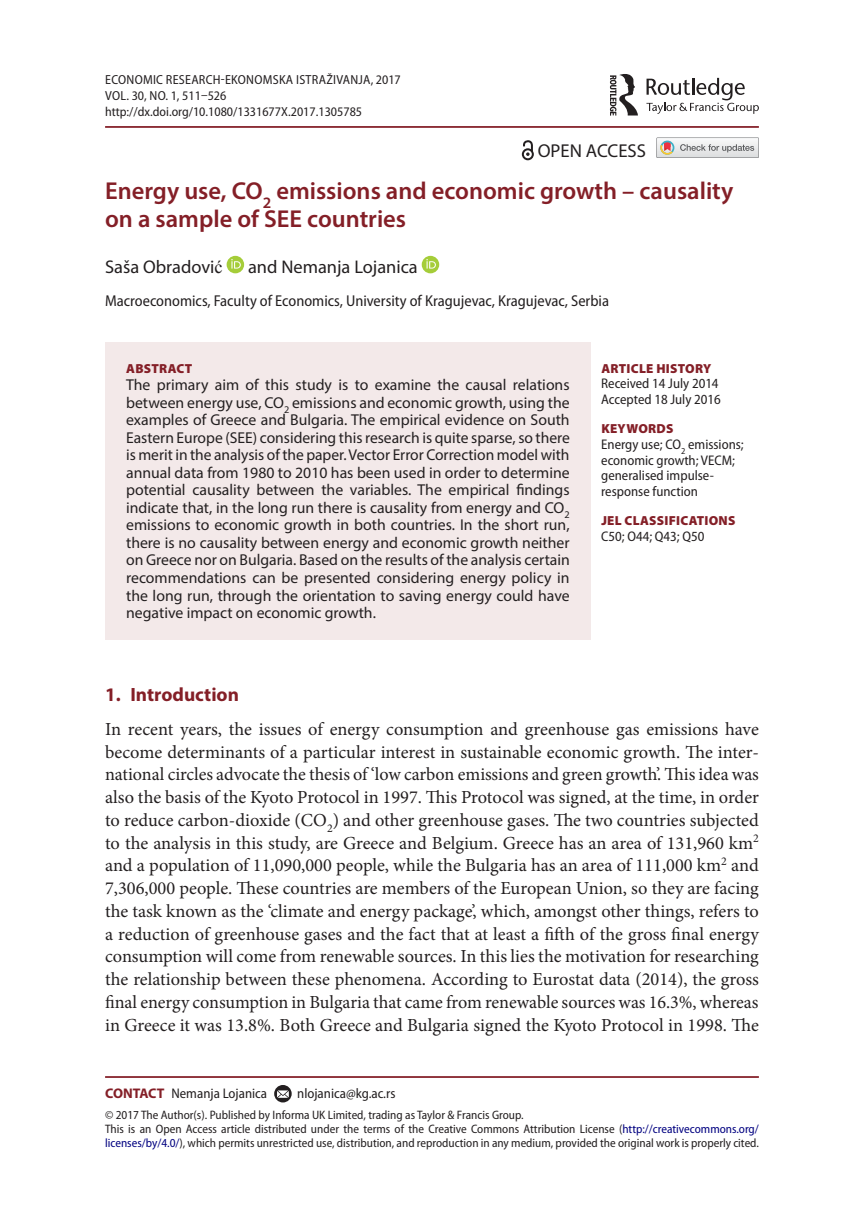
<style>
.page{position:relative;width:864px;height:1231px;background:#fff}
.page>*{position:absolute;margin:0;border:0;box-sizing:border-box;transform-origin:0 0}
.t1{font:600 24.5px/28px "Myriad Pro";color:#841f27}
.t2{font:700 19.25px "Myriad Pro";color:#841f27}
.t3{font:18.72px "Myriad Pro";color:#231f20}
.t4{font:18.38px/22.8px "Minion Pro";color:#231f20;text-align:justify}
.t5{font:18.38px "Myriad Pro";color:#231f20}
.t6{font:15.75px/17.5px "Myriad Pro";color:#231f20;text-align:justify}
.t7{font:semi-condensed 15.75px "Myriad Pro";color:#231f20}
.t8{font:semi-condensed 14px/15.8px "Myriad Pro";color:#231f20}
.t9{font:semi-condensed 13.12px/15.8px "Myriad Pro";color:#231f20}
.t10{font:900 13.12px "Myriad Pro";letter-spacing:.02em;color:#841f27}
.t11{font:semi-condensed 12.25px/14px "Myriad Pro";color:#231f20}
.s1{font-family:"Times New Roman PSMT unicode"}
.s2{font-weight:700;font-stretch:normal;color:#841f27}
.s3{color:#000080}
</style>
<div class="page">
<hr style="left:105px;top:126px;width:653px;height:2px;background:#841f27">
<div style="left:105px;top:342px;width:485px;height:297px;background:#f3e9e9"></div>
<div style="left:226px;top:256px;width:18px;height:17px;background:#a5cd39;border-radius:50%"></div>
<svg style="left:231px;top:259px;width:10px;height:9px"></svg>
<svg style="left:421px;top:256px;width:18px;height:17px"></svg>
<svg style="left:426px;top:259px;width:9px;height:9px"></svg>
<hr style="left:105px;top:1075px;width:653px;height:2px;background:#841f27">
<svg style="left:274px;top:1084px;width:17px;height:18px"></svg>
<svg style="left:277px;top:1090px;width:12px;height:7px"></svg>
<svg style="left:646px;top:78px;width:112px;height:36px"></svg>
<svg style="left:609px;top:74px;width:28px;height:42px"></svg>
<svg style="left:521px;top:140px;width:12px;height:20px"></svg>
<svg style="left:656px;top:137px;width:102px;height:21px"></svg>
<p class="t9" style="left:105px;top:72px;width:297px">Economic Research-Ekonomska Istraživanja, 2017<br>VOL. 30, NO. 1, 511–526 http://dx.doi.org/10.1080/1331677X.2017.1305785</p>
<p class="t3" style="left:537px;top:140px;width:110px">OPEN ACCESS</p>
<h1 class="t1" style="left:105px;top:177px;width:629px">Energy use, CO<sub>2</sub> emissions and economic growth – causality on a sample of SEE countries</h1>
<p class="t5" style="left:105px;top:256px;width:119px">Saša Obradovi<span class="s1">ć</span></p>
<p class="t5" style="left:248px;top:256px;width:171px">and Nemanja Lojanica</p>
<p class="t7" style="left:105px;top:292px;width:505px">Macroeconomics, Faculty of Economics, University of Kragujevac, Kragujevac, Serbia</p>
<p class="t10" style="left:126px;top:361px;width:68px">ABSTRACT</p>
<p class="t6" style="left:126px;top:376px;width:445px">The primary aim of this study is to examine the causal relations between energy use, CO<sub>2</sub> emissions and economic growth, using the examples of Greece and Bulgaria. The empirical evidence on South Eastern Europe (SEE) considering this research is quite sparse, so there is merit in the analysis of the paper. Vector Error Correction model with annual data from 1980 to 2010 has been used in order to determine potential causality between the variables. The empirical findings indicate that, in the long run there is causality from energy and CO<sub>2 </sub>emissions to economic growth in both countries. In the short run, there is no causality between energy and economic growth neither on Greece nor on Bulgaria. Based on the results of the analysis certain recommendations can be presented considering energy policy in the long run, through the orientation to saving energy could have negative impact on economic growth.</p>
<p class="t10" style="left:601px;top:361px;width:111px">ARTICLE HISTORY</p>
<p class="t8" style="left:601px;top:376px;width:121px">Received 14 July 2014<br>Accepted 18 July 2016</p>
<p class="t10" style="left:601px;top:421px;width:74px">KEYWORDS</p>
<p class="t8" style="left:601px;top:436px;width:144px">Energy use; CO<sub>2</sub> emissions; economic growth; VECM; generalised impulse&shy;response function</p>
<p class="t10" style="left:601px;top:513px;width:136px">JEL CLASSIFICATIONS</p>
<p class="t8" style="left:601px;top:528px;width:105px">C50; O44; Q43; Q50</p>
<p class="t2" style="left:105px;top:681px;width:135px">1. Introduction</p>
<p class="t4" style="left:105px;top:717px;width:655px">In recent years, the issues of energy consumption and greenhouse gas emissions have become determinants of a particular interest in sustainable economic growth. The inter&shy;national circles advocate the thesis of ‘low carbon emissions and green growth’. This idea was also the basis of the Kyoto Protocol in 1997. This Protocol was signed, at the time, in order to reduce carbon-dioxide (CO<sub>2</sub>) and other greenhouse gases. The two countries subjected to the analysis in this study, are Greece and Belgium. Greece has an area of 131,960 km<sup>2 </sup>and a population of 11,090,000 people, while the Bulgaria has an area of 111,000 km<sup>2</sup> and 7,306,000 people. These countries are members of the European Union, so they are facing the task known as the ‘climate and energy package’, which, amongst other things, refers to a reduction of greenhouse gases and the fact that at least a fifth of the gross final energy consumption will come from renewable sources. In this lies the motivation for researching the relationship between these phenomena. According to Eurostat data (2014), the gross final energy consumption in Bulgaria that came from renewable sources was 16.3%, whereas in Greece it was 13.8%. Both Greece and Bulgaria signed the Kyoto Protocol in 1998. The</p>
<p class="t8" style="left:105px;top:1085px;width:163px"><span class="s2">CONTACT</span> Nemanja Lojanica</p>
<p class="t8" style="left:297px;top:1085px;width:100px">nlojanica@kg.ac.rs</p>
<p class="t11" style="left:105px;top:1107px;width:655px">© 2017 The Author(s). Published by Informa UK Limited, trading as Taylor &amp; Francis Group.<br>This is an Open Access article distributed under the terms of the Creative Commons Attribution License (<span class="s3">http://creativecommons.org/ licenses/by/4.0/</span>), which permits unrestricted use, distribution, and reproduction in any medium, provided the original work is properly cited.</p>
</div>
